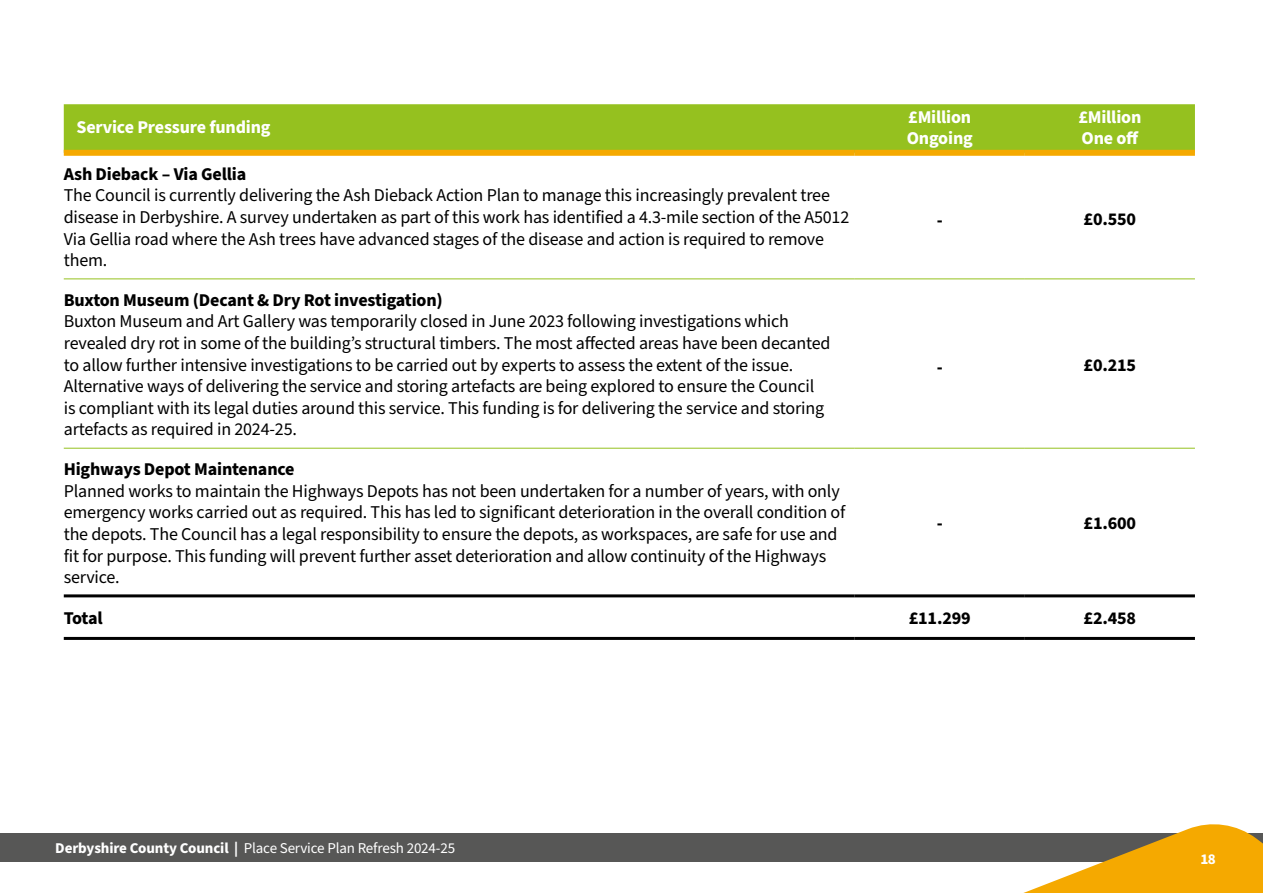
<style>
.page{position:relative;width:1263px;height:893px;background:#fff}
.page>*{position:absolute;margin:0;border:0;box-sizing:border-box;transform-origin:0 0}
.t1{font:18px/21.6px "Source Sans Pro";letter-spacing:-.01em;color:#000}
.t2{font:700 18px "Source Sans Pro";letter-spacing:-.01em;color:#000}
.t3{font:700 18px/21.6px "Source Sans Pro";letter-spacing:-.01em;color:#fff}
.t4{font:15px "Source Sans Pro";letter-spacing:-.01em;color:#fff}
.t5{font:700 15px "Source Sans Pro";color:#fff}
.s1{font-weight:700}
</style>
<div class="page">
<div style="left:64px;top:104px;width:1131px;height:46px;background:#95c11f"></div>
<hr style="left:64px;top:278px;width:791px;height:1px;background:#95c11f">
<hr style="left:855px;top:278px;width:170px;height:1px;background:#95c11f">
<hr style="left:1025px;top:278px;width:170px;height:1px;background:#95c11f">
<hr style="left:64px;top:448px;width:791px;height:1px;background:#95c11f">
<hr style="left:855px;top:448px;width:170px;height:1px;background:#95c11f">
<hr style="left:1025px;top:448px;width:170px;height:1px;background:#95c11f">
<div style="left:64px;top:150px;width:791px;height:6px;background:#f5a900"></div>
<div style="left:855px;top:150px;width:170px;height:6px;background:#f5a900"></div>
<div style="left:1025px;top:150px;width:170px;height:6px;background:#f5a900"></div>
<hr style="left:64px;top:594px;width:791px;height:3px;background:#000">
<hr style="left:855px;top:594px;width:170px;height:3px;background:#000">
<hr style="left:1025px;top:594px;width:170px;height:3px;background:#000">
<hr style="left:64px;top:637px;width:791px;height:3px;background:#000">
<hr style="left:855px;top:637px;width:170px;height:3px;background:#000">
<hr style="left:1025px;top:637px;width:170px;height:3px;background:#000">
<div style="left:0;top:833px;width:1263px;height:29px;background:#575756"></div>
<svg style="left:1023px;top:824px;width:240px;height:69px"></svg>
<p class="t3" style="left:77px;top:117px;width:196px">Service Pressure funding</p>
<p class="t3" style="left:907px;top:106px;width:68px">£Million<br>Ongoing</p>
<p class="t3" style="left:1078px;top:106px;width:64px">£Million<br>One off</p>
<p class="t2" style="left:64px;top:161px;width:184px">Ash Dieback – Via Gellia</p>
<p class="t1" style="left:64px;top:185px;width:787px">The Council is currently delivering the Ash Dieback Action Plan to manage this increasingly prevalent tree disease in Derbyshire. A survey undertaken as part of this work has identified a 4.3-mile section of the A5012<br>Via Gellia road where the Ash trees have advanced stages of the disease and action is required to remove them.</p>
<p class="t2" style="left:937px;top:208px;width:8px">-</p>
<p class="t2" style="left:1084px;top:207px;width:54px">£0.550</p>
<p class="t2" style="left:64px;top:288px;width:381px">Buxton Museum (Decant &amp; Dry Rot investigation)</p>
<p class="t1" style="left:64px;top:311px;width:768px">Buxton Museum and Art Gallery was temporarily closed in June 2023 following investigations which revealed dry rot in some of the building’s structural timbers. The most affected areas have been decanted to allow further intensive investigations to be carried out by experts to assess the extent of the issue.<br>Alternative ways of delivering the service and storing artefacts are being explored to ensure the Council is compliant with its legal duties around this service. This funding is for delivering the service and storing artefacts as required in 2024-25.</p>
<p class="t2" style="left:64px;top:457px;width:232px">Highways Depot Maintenance</p>
<p class="t1" style="left:64px;top:480px;width:783px">Planned works to maintain the Highways Depots has not been undertaken for a number of years, with only emergency works carried out as required. This has led to significant deterioration in the overall condition of the depots. The Council has a legal responsibility to ensure the depots, as workspaces, are safe for use and fit for purpose. This funding will prevent further asset deterioration and allow continuity of the Highways service.</p>
<p class="t2" style="left:937px;top:355px;width:8px">-</p>
<p class="t2" style="left:1083px;top:353px;width:54px">£0.215</p>
<p class="t2" style="left:937px;top:511px;width:8px">-</p>
<p class="t2" style="left:1083px;top:511px;width:54px">£1.600</p>
<p class="t2" style="left:64px;top:606px;width:40px">Total</p>
<p class="t2" style="left:909px;top:606px;width:63px">£11.299</p>
<p class="t2" style="left:1083px;top:606px;width:54px">£2.458</p>
<p class="t4" style="left:55px;top:838px;width:401px"><span class="s1">Derbyshire County Council |</span> Place Service Plan Refresh 2024-25</p>
<p class="t5" style="left:1200px;top:849px;width:17px">18</p>
</div>
